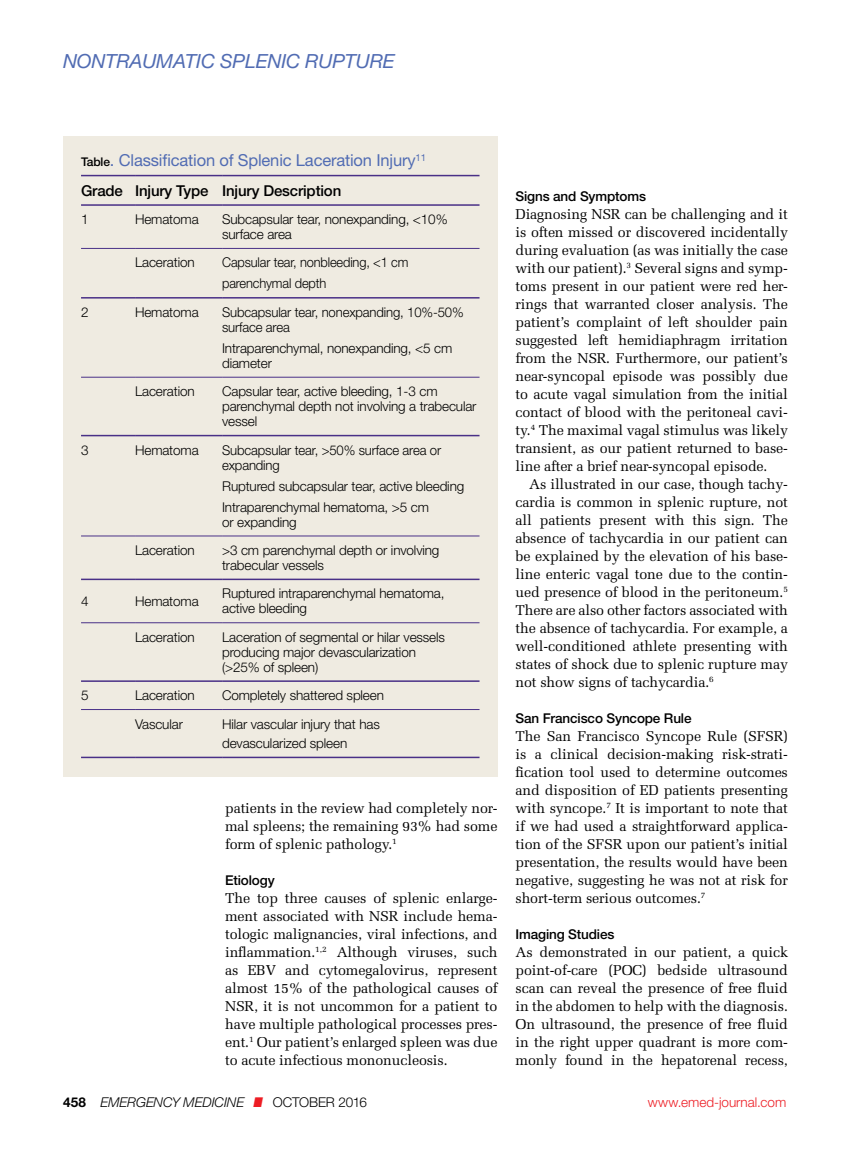
<style>
.page{position:relative;width:851px;height:1161px;background:#fff}
.page>*{position:absolute;margin:0;border:0;box-sizing:border-box;transform-origin:0 0}
.t1{font:italic 19.5px "Helvetica Neue LT Std";letter-spacing:-.01em;color:#516cb3}
.t2{font:16.5px "Helvetica Neue LT Std";letter-spacing:-.01em;color:#516cb3}
.t3{font:500 15px "Helvetica Neue LT Std";letter-spacing:-.01em;color:#000}
.t4{font:14.25px/18px "Melior LT Std";letter-spacing:-.01em;color:#000;text-align:justify}
.t5{font:300 13.5px/15px "Helvetica Neue LT Std";letter-spacing:-.01em;color:#000}
.t6{font:500 13.5px "Helvetica Neue LT Std";letter-spacing:-.01em;color:#000}
.t7{font:300 13.5px/21px "Helvetica Neue LT Std";letter-spacing:-.01em;color:#000;scale:.95 1}
.t8{font:italic 300 13.5px "Helvetica Neue LT Std";letter-spacing:-.005em;color:#000}
.t9{font:300 13.5px "Helvetica Neue LT Std";color:#ed1d24}
.s1{font-weight:500;font-size:12px;color:#000}
.s2{font-weight:700;font-style:normal}
.s3{font-weight:900;color:#ed1d24}
.s4{font-style:normal}
</style>
<div class="page">
<div style="left:63px;top:136px;width:434px;height:641px;background:#efebe1"></div>
<hr style="left:81px;top:175px;width:54px;height:1px;background:#493087">
<hr style="left:135px;top:175px;width:87px;height:1px;background:#493087">
<hr style="left:222px;top:175px;width:257px;height:1px;background:#493087">
<hr style="left:81px;top:204px;width:54px;height:2px;background:#493087">
<hr style="left:135px;top:204px;width:87px;height:2px;background:#493087">
<hr style="left:222px;top:204px;width:257px;height:2px;background:#493087">
<hr style="left:81px;top:709px;width:54px;height:1px;background:#493087">
<hr style="left:135px;top:709px;width:87px;height:1px;background:#493087">
<hr style="left:222px;top:709px;width:257px;height:1px;background:#493087">
<hr style="left:81px;top:757px;width:54px;height:1px;background:#493087">
<hr style="left:135px;top:757px;width:87px;height:1px;background:#493087">
<hr style="left:222px;top:757px;width:257px;height:1px;background:#493087">
<hr style="left:81px;top:248px;width:54px;height:1px;background:#493087">
<hr style="left:135px;top:248px;width:87px;height:1px;background:#493087">
<hr style="left:222px;top:248px;width:257px;height:1px;background:#493087">
<hr style="left:81px;top:297px;width:54px;height:2px;background:#493087">
<hr style="left:135px;top:297px;width:87px;height:2px;background:#493087">
<hr style="left:222px;top:297px;width:257px;height:2px;background:#493087">
<hr style="left:81px;top:377px;width:54px;height:1px;background:#493087">
<hr style="left:135px;top:377px;width:87px;height:1px;background:#493087">
<hr style="left:222px;top:377px;width:257px;height:1px;background:#493087">
<hr style="left:81px;top:435px;width:54px;height:1px;background:#493087">
<hr style="left:135px;top:435px;width:87px;height:1px;background:#493087">
<hr style="left:222px;top:435px;width:257px;height:1px;background:#493087">
<hr style="left:81px;top:536px;width:54px;height:1px;background:#493087">
<hr style="left:135px;top:536px;width:87px;height:1px;background:#493087">
<hr style="left:222px;top:536px;width:257px;height:1px;background:#493087">
<hr style="left:81px;top:579px;width:54px;height:1px;background:#493087">
<hr style="left:135px;top:579px;width:87px;height:1px;background:#493087">
<hr style="left:222px;top:579px;width:257px;height:1px;background:#493087">
<hr style="left:81px;top:622px;width:54px;height:1px;background:#493087">
<hr style="left:135px;top:622px;width:87px;height:1px;background:#493087">
<hr style="left:222px;top:622px;width:257px;height:1px;background:#493087">
<hr style="left:81px;top:680px;width:54px;height:2px;background:#493087">
<hr style="left:135px;top:680px;width:87px;height:2px;background:#493087">
<hr style="left:222px;top:680px;width:257px;height:2px;background:#493087">
<h1 class="t1" style="left:63px;top:49px;width:333px">NONTRAUMATIC SPLENIC RUPTURE</h1>
<p class="t2" style="left:81px;top:151px;width:346px"><span class="s1">Table</span>. Classification of Splenic Laceration Injury<sup>11</sup></p>
<p class="t3" style="left:81px;top:181px;width:262px">Grade Injury Type Injury Description</p>
<p class="t5" style="left:81px;top:211px;width:9px">1</p>
<p class="t5" style="left:135px;top:211px;width:65px">Hematoma</p>
<p class="t5" style="left:222px;top:211px;width:227px">Subcapsular tear, nonexpanding, &lt;10% surface area</p>
<p class="t5" style="left:135px;top:255px;width:61px">Laceration</p>
<p class="t7" style="left:222px;top:252px;width:198px">Capsular tear, nonbleeding, &lt;1 cm parenchymal depth</p>
<p class="t5" style="left:81px;top:304px;width:9px">2</p>
<p class="t5" style="left:135px;top:304px;width:65px">Hematoma</p>
<p class="t5" style="left:222px;top:304px;width:243px">Subcapsular tear, nonexpanding, 10%-50% surface area</p>
<p class="t5" style="left:222px;top:340px;width:232px">Intraparenchymal, nonexpanding, &lt;5 cm diameter</p>
<p class="t5" style="left:135px;top:384px;width:61px">Laceration</p>
<p class="t5" style="left:222px;top:384px;width:256px">Capsular tear, active bleeding, 1-3 cm parenchymal depth not involving a trabecular vessel</p>
<p class="t5" style="left:81px;top:442px;width:9px">3</p>
<p class="t5" style="left:135px;top:442px;width:65px">Hematoma</p>
<p class="t5" style="left:222px;top:442px;width:220px">Subcapsular tear, &gt;50% surface area or expanding</p>
<p class="t5" style="left:222px;top:475px;width:244px;line-height:21px">Ruptured subcapsular tear, active bleeding<br>Intraparenchymal hematoma, &gt;5 cm</p>
<p class="t5" style="left:222px;top:514px;width:76px">or expanding</p>
<p class="t5" style="left:135px;top:542px;width:61px">Laceration</p>
<p class="t5" style="left:222px;top:542px;width:219px">&gt;3 cm parenchymal depth or involving trabecular vessels</p>
<p class="t5" style="left:81px;top:593px;width:9px">4</p>
<p class="t5" style="left:135px;top:593px;width:65px">Hematoma</p>
<p class="t5" style="left:222px;top:586px;width:224px">Ruptured intraparenchymal hematoma, active bleeding</p>
<p class="t5" style="left:135px;top:629px;width:61px">Laceration</p>
<p class="t5" style="left:222px;top:629px;width:224px">Laceration of segmental or hilar vessels producing major devascularization (&gt;25% of spleen)</p>
<p class="t5" style="left:81px;top:688px;width:9px">5</p>
<p class="t5" style="left:135px;top:688px;width:61px">Laceration</p>
<p class="t5" style="left:222px;top:688px;width:163px">Completely shattered spleen</p>
<p class="t5" style="left:135px;top:716px;width:49px">Vascular</p>
<p class="t5" style="left:222px;top:714px;width:159px;line-height:19.5px">Hilar vascular injury that has devascularized spleen</p>
<p class="t4" style="left:225px;top:799px;width:274px">patients in the review had completely nor&shy;mal spleens; the remaining 93% had some form of splenic pathology.<sup>1</sup></p>
<p class="t6" style="left:225px;top:872px;width:51px">Etiology</p>
<p class="t4" style="left:225px;top:889px;width:274px">The top three causes of splenic enlarge&shy;ment associated with NSR include hema&shy;tologic malignancies, viral infections, and inflammation.<sup>1,2</sup> Although viruses, such as EBV and cytomegalovirus, represent almost 15% of the pathological causes of NSR, it is not uncommon for a patient to have multiple pathological processes pres&shy;ent.<sup>1</sup> Our patient’s enlarged spleen was due to acute infectious mononucleosis.</p>
<p class="t6" style="left:515px;top:188px;width:132px">Signs and Symptoms</p>
<p class="t4" style="left:515px;top:205px;width:274px">Diagnosing NSR can be challenging and it is often missed or discovered incidentally during evaluation (as was initially the case with our patient).<sup>3</sup> Several signs and symp&shy;toms present in our patient were red her&shy;rings that warranted closer analysis. The patient’s complaint of left shoulder pain suggested left hemidiaphragm irritation from the NSR. Furthermore, our patient’s near-syncopal episode was possibly due to acute vagal simulation from the initial contact of blood with the peritoneal cavi&shy;ty.<sup>4</sup> The maximal vagal stimulus was likely transient, as our patient returned to base&shy;line after a brief near-syncopal episode.</p>
<p class="t4" style="left:515px;top:475px;width:274px;text-indent:13px">As illustrated in our case, though tachy&shy;cardia is common in splenic rupture, not all patients present with this sign. The absence of tachycardia in our patient can be explained by the elevation of his base&shy;line enteric vagal tone due to the contin&shy;ued presence of blood in the peritoneum.<sup>5<br></sup>There are also other factors associated with the absence of tachycardia. For example, a well-conditioned athlete presenting with states of shock due to splenic rupture may not show signs of tachycardia.<sup>6</sup></p>
<p class="t6" style="left:515px;top:710px;width:177px">San Francisco Syncope Rule</p>
<p class="t4" style="left:515px;top:727px;width:274px">The San Francisco Syncope Rule (SFSR) is a clinical decision-making risk-strati&shy;fication tool used to determine outcomes and disposition of ED patients presenting with syncope.<sup>7</sup> It is important to note that if we had used a straightforward applica&shy;tion of the SFSR upon our patient’s initial presentation, the results would have been negative, suggesting he was not at risk for short-term serious outcomes.<sup>7</sup></p>
<p class="t6" style="left:515px;top:926px;width:100px">Imaging Studies</p>
<p class="t4" style="left:515px;top:943px;width:274px">As demonstrated in our patient, a quick point-of-care (POC) bedside ultrasound scan can reveal the presence of free fluid in the abdomen to help with the diagnosis.<br>On ultrasound, the presence of free fluid in the right upper quadrant is more com&shy;monly found in the hepatorenal recess,</p>
<p class="t8" style="left:63px;top:1094px;width:305px"><span class="s2">458</span> EMERGENCY MEDICINE <span class="s3">I</span> <span class="s4">OCTOBER 2016</span></p>
<p class="t9" style="left:647px;top:1094px;width:140px">www.emed-journal.com</p>
</div>
